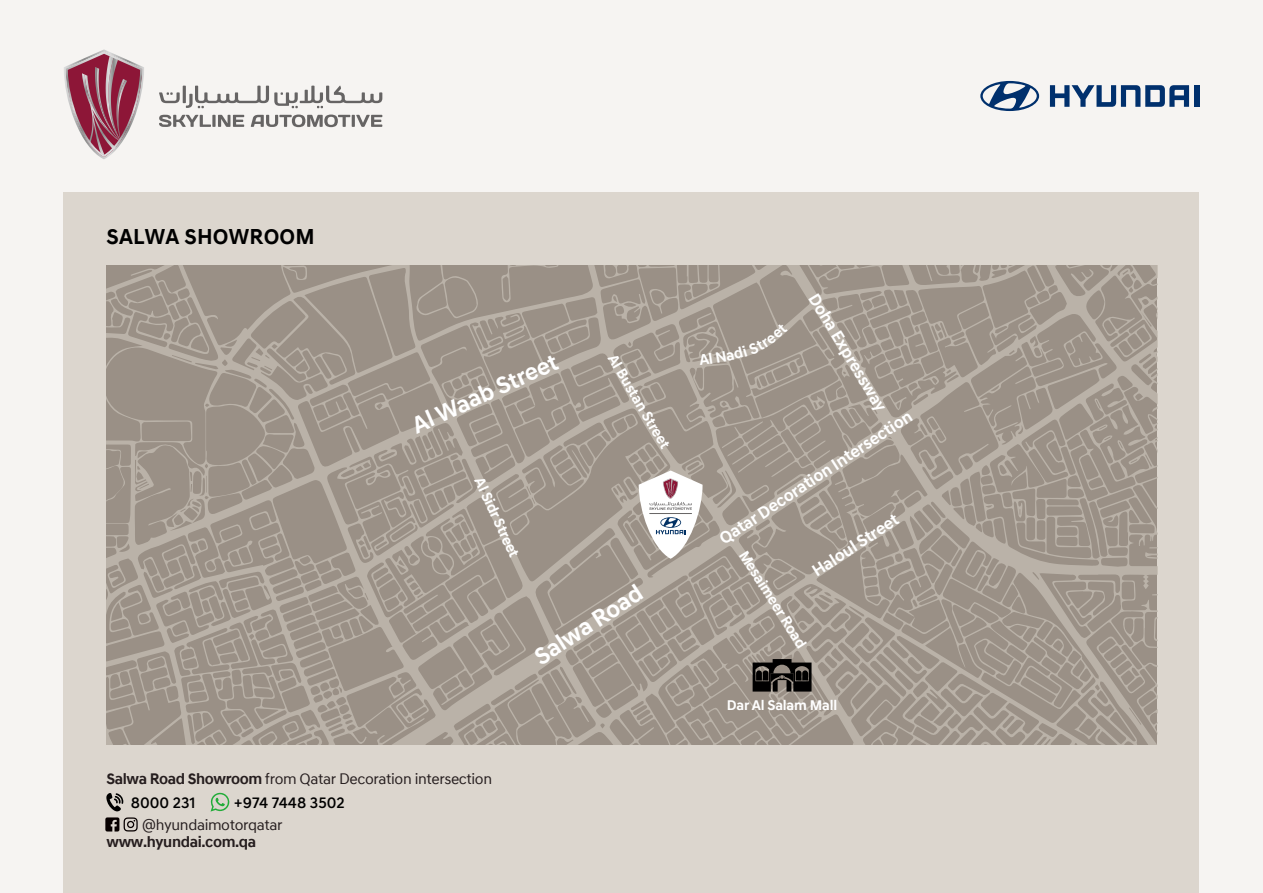
<style>
.page{position:relative;width:1263px;height:893px;background:#f6f4f2}
.page>*{position:absolute;margin:0;border:0;box-sizing:border-box;transform-origin:0 0}
.t1{font:700 24px "Hyundai Sans Text";color:#fff}
.t2{font:700 21.9px "Hyundai Sans Text Office";letter-spacing:.01em;color:#000}
.t3{font:700 17.1px "Hyundai Sans Text";color:#fff}
.t4{font:500 15.9px "Hyundai Sans Text";color:#000}
.t5{font:15.45px "Hyundai Sans Text Office";letter-spacing:-.025em;color:#251d1e}
.t6{font:700 15.45px "Hyundai Sans Text Office";letter-spacing:-.025em;color:#251d1e}
.t7{font:700 15px "Hyundai Sans Text";color:#fff}
.t8{font:700 14.25px "Hyundai Sans Text";letter-spacing:-.01em;color:#fff}
.s1{font-weight:700}
</style>
<div class="page">
<div style="left:63px;top:192px;width:1136px;height:701px;background:#dcd6ce"></div>
<svg style="left:105px;top:817px;width:33px;height:14px"></svg>
<svg style="left:211px;top:793px;width:19px;height:18px"></svg>
<svg style="left:106px;top:793px;width:17px;height:18px"></svg>
<svg style="left:106px;top:265px;width:1051px;height:479px;background:#a2988e"></svg>
<svg style="left:753px;top:659px;width:58px;height:33px;background:#33302d"></svg>
<svg style="left:639px;top:470px;width:63px;height:89px;background:#d3cecd"></svg>
<hr style="left:649px;top:513px;width:43px;height:1px;background:#666464">
<svg style="left:64px;top:49px;width:80px;height:110px"></svg>
<svg style="left:159px;top:115px;width:85px;height:12px"></svg>
<svg style="left:251px;top:115px;width:131px;height:12px"></svg>
<svg style="left:159px;top:86px;width:223px;height:22px"></svg>
<svg style="left:1050px;top:85px;width:139px;height:22px"></svg>
<div style="left:1194px;top:85px;width:5px;height:22px;background:#00306d"></div>
<svg style="left:980px;top:81px;width:59px;height:30px"></svg>
<svg style="left:699px;top:323px;width:89px;height:42px;background:#a1988e"></svg>
<h2 class="t2" style="left:106px;top:223px;width:210px">SALWA SHOWROOM</h2>
<h1 class="t1" style="left:407px;top:413px;width:159px;rotate:-25deg">Al Waab Street</h1>
<p class="t7" style="left:619px;top:351px;width:108px;rotate:59deg">Al Bustan Street</p>
<p class="t7" style="left:487px;top:474px;width:88px;rotate:65deg">Al Sidr Street</p>
<h1 class="t1" style="left:528px;top:646px;width:126px;rotate:-33deg">Salwa Road</h1>
<p class="t5" style="left:106px;top:770px;width:387px"><span class="s1">Salwa Road Showroom</span> from Qatar Decoration intersection</p>
<p class="t5" style="left:142px;top:815px;width:142px">@hyundaimotorqatar</p>
<p class="t6" style="left:106px;top:832px;width:151px">www.hyundai.com.qa</p>
<p class="t4" style="left:131px;top:793px;width:66px">8000 231</p>
<p class="t4" style="left:234px;top:793px;width:112px">+974 7448 3502</p>
<p class="t3" style="left:822px;top:289px;width:136px;rotate:59deg">Doha Expressway</p>
<p class="t3" style="left:715px;top:532px;width:229px;rotate:-34deg">Qatar Decoration Intersection</p>
<p class="t3" style="left:808px;top:563px;width:101px;rotate:-33deg">Haloul Street</p>
<p class="t7" style="left:750px;top:547px;width:114px;rotate:57deg">Mesaimeer Road</p>
<p class="t8" style="left:727px;top:697px;width:112px">Dar Al Salam Mall</p>
</div>
